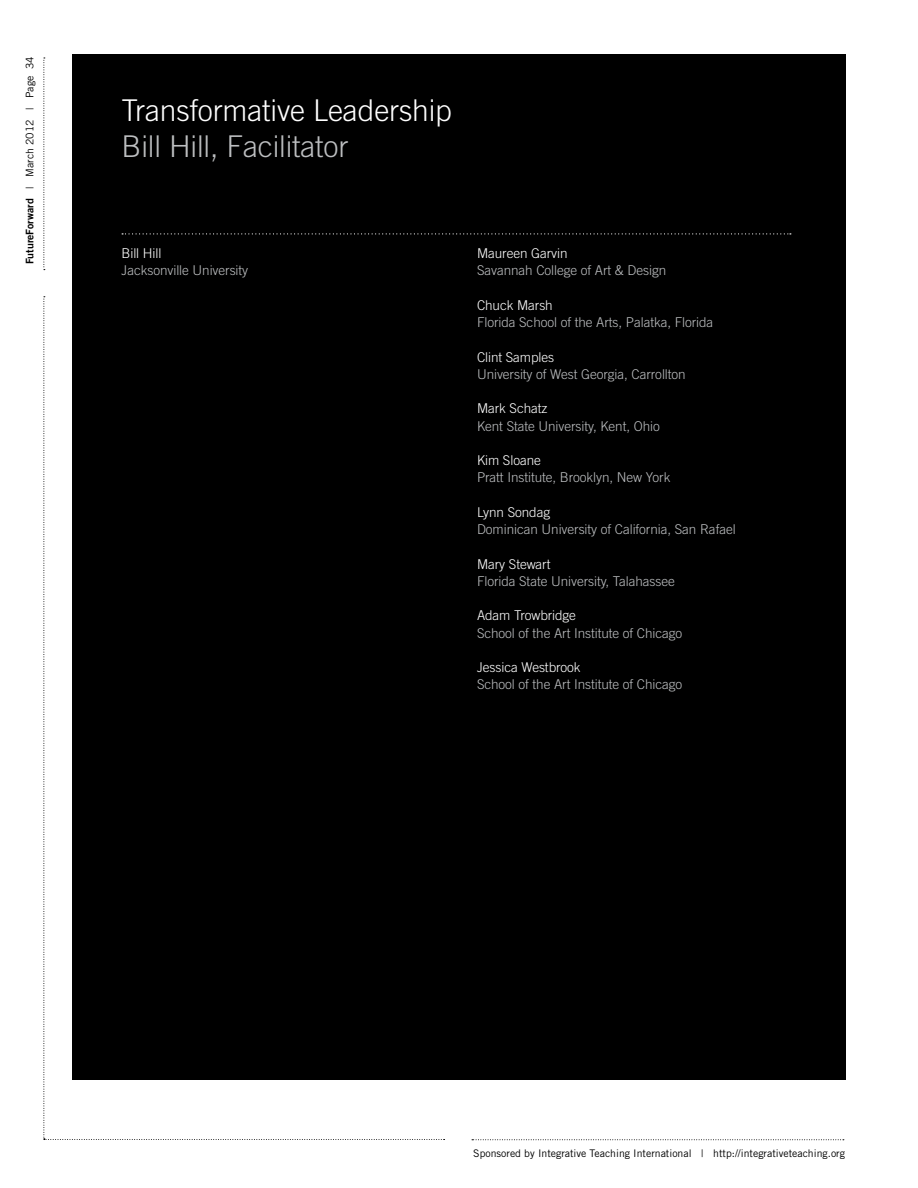
<style>
.page{position:relative;width:918px;height:1188px;background:#fff}
.page>*{position:absolute;margin:0;border:0;box-sizing:border-box;transform-origin:0 0}
.t1{font:300 30px "Trade Gothic";letter-spacing:-.005em;color:#fff}
.t2{font:300 30px "Trade Gothic";letter-spacing:-.005em;color:#bcbec0}
.t3{font:300 13.5px "Trade Gothic";letter-spacing:-.005em;color:#bcbec0}
.t4{font:300 13.5px "Trade Gothic";letter-spacing:-.005em;color:#fff}
.t5{font:10.5px "Trade Gothic";color:#000}
.s1{font-family:"Trade Gothic Bold Two"}
</style>
<div class="page">
<svg style="left:44px;top:58px;width:1px;height:212px"></svg>
<svg style="left:472px;top:1139px;width:372px;height:1px"></svg>
<div style="left:72px;top:54px;width:774px;height:1026px;background:#000"></div>
<svg style="left:122px;top:233px;width:669px;height:1px"></svg>
<p class="t5" style="left:23px;top:264px;width:209px;rotate:-90deg"><span class="s1">FutureForward</span> | March 2012 | Page 34</p>
<h1 class="t1" style="left:122px;top:93px;width:332px">Transformative Leadership</h1>
<h1 class="t2" style="left:122px;top:129px;width:228px">Bill Hill, Facilitator</h1>
<p class="t4" style="left:122px;top:245px;width:41px">Bill Hill</p>
<p class="t3" style="left:122px;top:263px;width:128px">Jacksonville University</p>
<p class="t4" style="left:477px;top:245px;width:92px">Maureen Garvin</p>
<p class="t3" style="left:477px;top:263px;width:191px">Savannah College of Art &amp; Design</p>
<p class="t4" style="left:477px;top:297px;width:77px">Chuck Marsh</p>
<p class="t3" style="left:477px;top:314px;width:238px">Florida School of the Arts, Palatka, Florida</p>
<p class="t4" style="left:477px;top:349px;width:79px">Clint Samples</p>
<p class="t3" style="left:477px;top:366px;width:210px">University of West Georgia, Carrollton</p>
<p class="t4" style="left:477px;top:401px;width:72px">Mark Schatz</p>
<p class="t3" style="left:477px;top:418px;width:184px">Kent State University, Kent, Ohio</p>
<p class="t4" style="left:477px;top:452px;width:65px">Kim Sloane</p>
<p class="t3" style="left:477px;top:470px;width:195px">Pratt Institute, Brooklyn, New York</p>
<p class="t4" style="left:477px;top:504px;width:75px">Lynn Sondag</p>
<p class="t3" style="left:477px;top:521px;width:260px">Dominican University of California, San Rafael</p>
<p class="t4" style="left:477px;top:556px;width:75px">Mary Stewart</p>
<p class="t3" style="left:477px;top:573px;width:199px">Florida State University, Talahassee</p>
<p class="t4" style="left:477px;top:608px;width:101px">Adam Trowbridge</p>
<p class="t3" style="left:477px;top:625px;width:207px">School of the Art Institute of Chicago</p>
<p class="t4" style="left:477px;top:659px;width:105px">Jessica Westbrook</p>
<p class="t3" style="left:477px;top:677px;width:207px">School of the Art Institute of Chicago</p>
<p class="t5" style="left:473px;top:1147px;width:373px">Sponsored by Integrative Teaching International | http://integrativeteaching.org</p>
</div>
